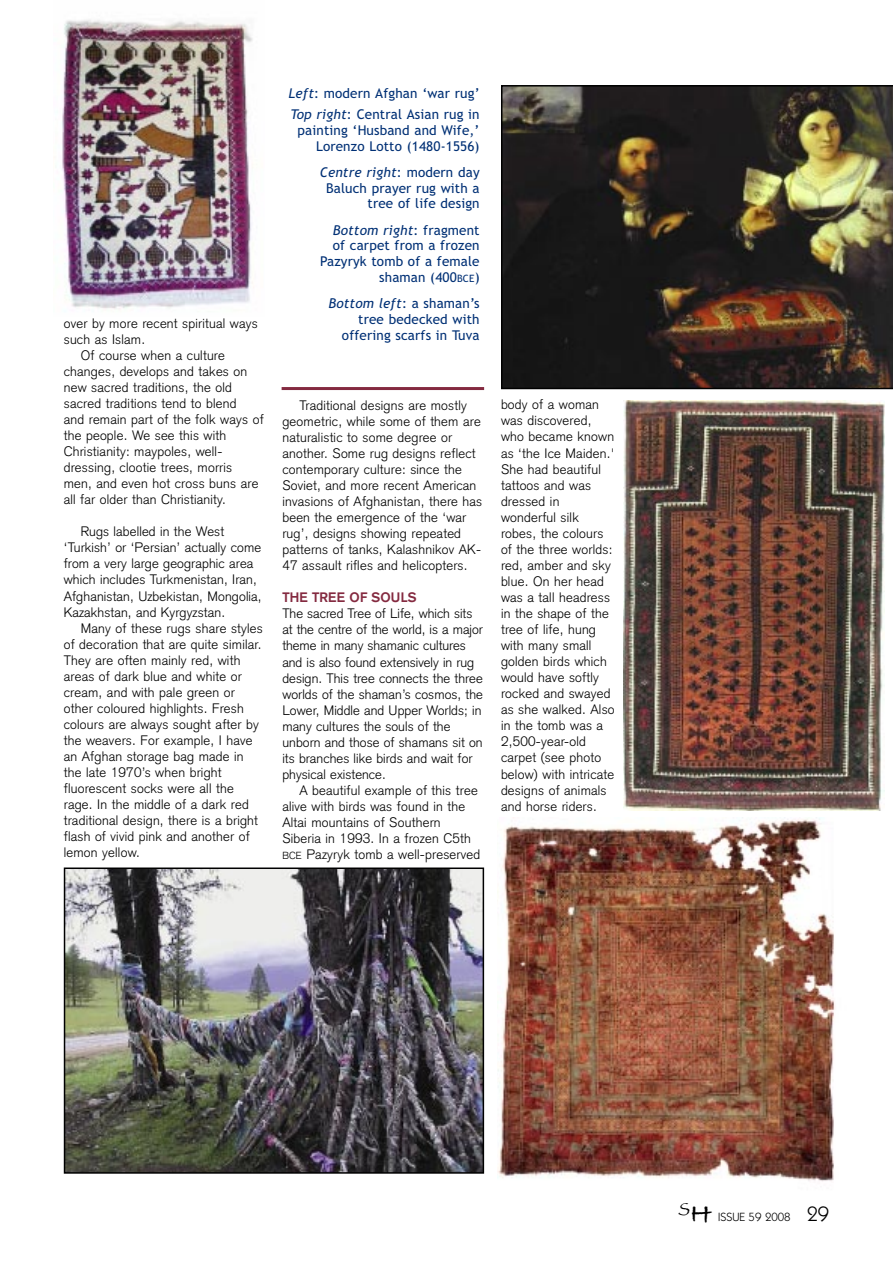
<style>
.page{position:relative;width:893px;height:1263px;background:#fff}
.page>*{position:absolute;margin:0;border:0;box-sizing:border-box;transform-origin:0 0}
.t1{font:18px "Papyrus";color:#000}
.t2{font:300 13.5px/16px "Akzidenz Grotesk";letter-spacing:.015em;color:#000}
.t3{font:13.5px/15.8px "Trebuchet MS";letter-spacing:.01em;color:#003075;text-align:right}
.t4{font:700 13.5px "Akzidenz Grotesk";letter-spacing:.015em;color:#842a40}
.t5{font:12px "Kabel IT Cby BT";color:#000}
.s1{font-style:italic}
.s2{font-size:10.2px}
.s3{font-family:"Bradley Hand ITCTT Bold";font-size:27px}
.s4{font-size:21px}
</style>
<div class="page">
<img style="left:501px;top:85px;width:392px;height:304px">
<img style="left:67px;top:870px;width:414px;height:301px">
<div style="left:64px;top:867px;width:420px;height:307px;border:2px solid #000"></div>
<img style="left:624px;top:401px;width:260px;height:410px">
<img style="left:62px;top:19px;width:191px;height:290px">
<img style="left:497px;top:818px;width:338px;height:364px">
<hr style="left:282px;top:387px;width:202px;height:3px;background:#842a40">
<p class="t2" style="left:64px;top:316px;width:196px">over by more recent spiritual ways</p>
<p class="t2" style="left:64px;top:333px;width:83px">such as Islam.</p>
<p class="t2" style="left:81px;top:349px;width:146px">Of course when a culture</p>
<p class="t2" style="left:64px;top:365px;width:185px">changes, develops and takes on</p>
<p class="t2" style="left:64px;top:381px;width:170px">new sacred traditions, the old</p>
<p class="t2" style="left:64px;top:397px;width:174px">sacred traditions tend to blend</p>
<p class="t2" style="left:64px;top:413px;width:201px">and remain part of the folk ways of</p>
<p class="t2" style="left:64px;top:429px;width:164px">the people. We see this with</p>
<p class="t2" style="left:64px;top:445px;width:160px">Christianity: maypoles, well-</p>
<p class="t2" style="left:64px;top:461px;width:170px">dressing, clootie trees, morris</p>
<p class="t2" style="left:64px;top:477px;width:196px">men, and even hot cross buns are</p>
<p class="t2" style="left:64px;top:493px;width:164px">all far older than Christianity.</p>
<p class="t2" style="left:64px;top:525px;width:199px;text-indent:17px">Rugs labelled in the West ‘Turkish’ or ‘Persian’ actually come from a very large geographic area which includes Turkmenistan, Iran, Afghanistan, Uzbekistan, Mongolia, Kazakhstan, and Kyrgyzstan.</p>
<p class="t2" style="left:64px;top:621px;width:201px;text-indent:17px">Many of these rugs share styles of decoration that are quite similar.<br>They are often mainly red, with areas of dark blue and white or cream, and with pale green or other coloured highlights. Fresh colours are always sought after by the weavers. For example, I have an Afghan storage bag made in the late 1970’s when bright fluorescent socks were all the rage. In the middle of a dark red traditional design, there is a bright flash of vivid pink and another of lemon yellow.</p>
<p class="t3" style="left:288px;top:84px;width:193px;line-height:21px;text-align:left"><span class="s1">Left</span>: modern Afghan ‘war rug’<br><span class="s1">Top right</span>: Central Asian rug in</p>
<p class="t3" style="left:298px;top:123px;width:183px">painting ‘Husband and Wife,’<br>Lorenzo Lotto (1480-1556)</p>
<p class="t3" style="left:320px;top:165px;width:161px"><span class="s1">Centre right</span>: modern day<br>Baluch prayer rug with a tree of life design</p>
<p class="t3" style="left:320px;top:223px;width:161px"><span class="s1">Bottom right</span>: fragment of carpet from a frozen<br>Pazyryk tomb of a female shaman (400<span class="s2">BCE</span>)</p>
<p class="t3" style="left:329px;top:297px;width:153px"><span class="s1">Bottom left</span>: a shaman’s tree bedecked with offering scarfs in Tuva</p>
<p class="t2" style="left:282px;top:399px;width:201px;text-indent:17px">Traditional designs are mostly geometric, while some of them are naturalistic to some degree or another. Some rug designs reflect contemporary culture: since the Soviet, and more recent American invasions of Afghanistan, there has been the emergence of the ‘war rug’, designs showing repeated patterns of tanks, Kalashnikov AK-47 assault rifles and helicopters.</p>
<p class="t4" style="left:282px;top:593px;width:136px">THE TREE OF SOULS</p>
<p class="t2" style="left:282px;top:607px;width:202px">The sacred Tree of Life, which sits at the centre of the world, is a major theme in many shamanic cultures and is also found extensively in rug design. This tree connects the three worlds of the shaman’s cosmos, the<br>Lower, Middle and Upper Worlds; in many cultures the souls of the unborn and those of shamans sit on its branches like birds and wait for physical existence.</p>
<p class="t2" style="left:282px;top:784px;width:199px;text-indent:17px">A beautiful example of this tree alive with birds was found in the<br>Altai mountains of Southern<br>Siberia in 1993. In a frozen C5th<br><span class="s2">BCE</span> Pazyryk tomb a well-preserved</p>
<p class="t2" style="left:501px;top:398px;width:115px">body of a woman was discovered, who became known as ‘the Ice Maiden.'<br>She had beautiful tattoos and was dressed in wonderful silk robes, the colours of the three worlds: red, amber and sky blue. On her head was a tall headress in the shape of the tree of life, hung with many small golden birds which would have softly rocked and swayed as she walked. Also in the tomb was a<br>2,500-year-old carpet (see photo below) with intricate designs of animals and horse riders.</p>
<h1 class="t1" style="left:678px;top:1198px;width:34px">S<span class="s3">H</span></h1>
<p class="t5" style="left:718px;top:1212px;width:113px">ISSUE 59 2008 <span class="s4">29</span></p>
</div>
